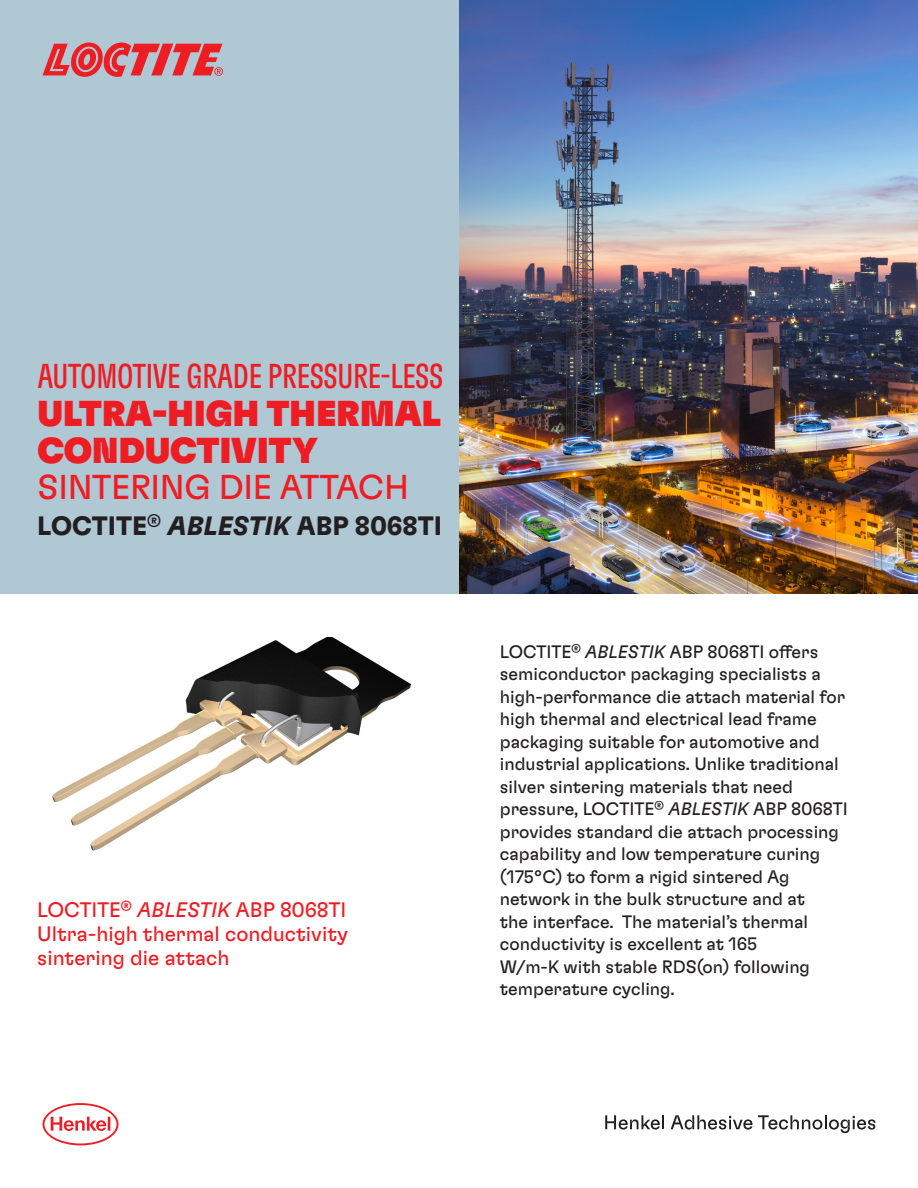
<style>
.page{position:relative;width:918px;height:1188px;background:#fff}
.page>*{position:absolute;margin:0;border:0;box-sizing:border-box;transform-origin:0 0}
.t1{font:36px "Henkel GT Flexa Bl";letter-spacing:-.01em;color:#ee1d23}
.t2{font:34.5px "Henkel GT Flexa Cm Rg";letter-spacing:-.01em;color:#ee1d23}
.t3{font:34.5px "Henkel GT Flexa";letter-spacing:-.01em;color:#ee1d23}
.Copy_black{font:700 26.55px "Henkel GT Flexa";color:#231f20}
.Introduction_red{font:21px/24px "Henkel GT Flexa";color:#ee1d23;text-align:justify}
.Copy_black-2{font:18px/22.5px "Henkel GT Flexa";color:#231f20}
.s1{font-style:italic}
</style>
<div class="page">
<div style="left:0;top:0;width:459px;height:594px;background:#b0c7d4"></div>
<img style="left:459px;top:0;width:459px;height:594px">
<img style="left:52px;top:637px;width:360px;height:214px">
<svg style="left:605px;top:1115px;width:59px;height:15px"></svg>
<svg style="left:671px;top:1115px;width:81px;height:15px"></svg>
<svg style="left:758px;top:1115px;width:117px;height:18px"></svg>
<svg style="left:43px;top:1103px;width:76px;height:42px"></svg>
<svg style="left:43px;top:43px;width:180px;height:33px"></svg>
<p class="t2" style="left:37px;top:356px;width:408px">AUTOMOTIVE GRADE PRESSURE-LESS</p>
<p class="t1" style="left:37px;top:391px;width:405px">ULTRA-HIGH THERMAL</p>
<p class="t1" style="left:37px;top:428px;width:282px">CONDUCTIVITY</p>
<p class="t3" style="left:37px;top:466px;width:373px">SINTERING DIE ATTACH</p>
<p class="Copy_black" style="left:37px;top:509px;width:406px">LOCTITE<sup>®</sup> <span class="s1">ABLESTIK</span> ABP 8068TI</p>
<p class="Introduction_red" style="left:37px;top:897px;width:312px">LOCTITE<sup>®</sup> <span class="s1">ABLESTIK</span> ABP 8068TI Ultra-high thermal conductivity sintering die attach</p>
<p class="Copy_black-2" style="left:500px;top:640px;width:350px">LOCTITE<sup>®</sup> <span class="s1">ABLESTIK</span> ABP 8068TI offers semiconductor packaging specialists a high-performance die attach material for high thermal and electrical lead frame packaging suitable for automotive and industrial applications. Unlike traditional silver sintering materials that need pressure, LOCTITE<sup>®</sup> <span class="s1">ABLESTIK</span> ABP 8068TI provides standard die attach processing capability and low temperature curing (175°C) to form a rigid sintered Ag network in the bulk structure and at<br>the interface. The material’s thermal conductivity is excellent at 165<br>W/m-K with stable RDS(on) following temperature cycling.</p>
</div>
